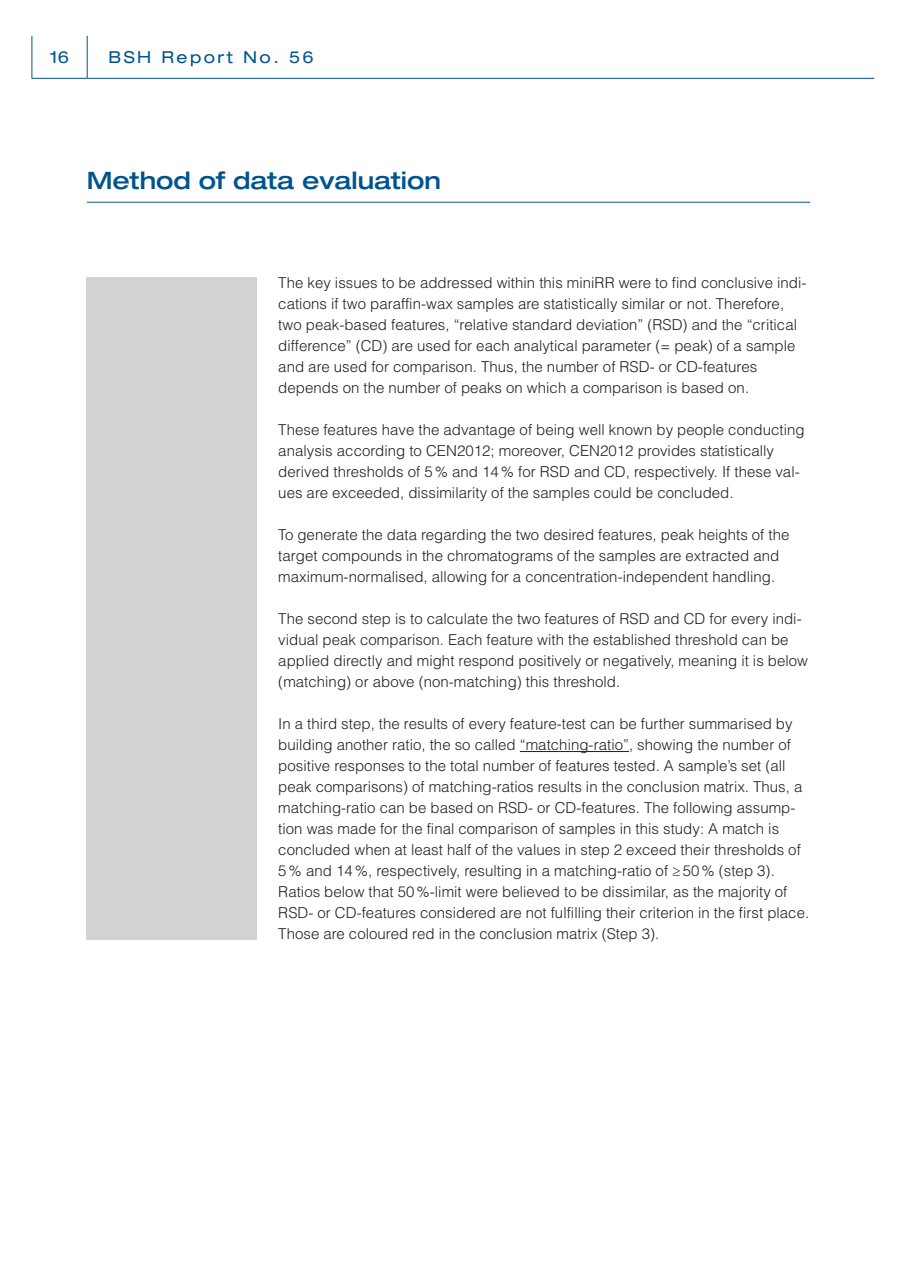
<style>
.page{position:relative;width:897px;height:1267px;background:#fff}
.page>*{position:absolute;margin:0;border:0;box-sizing:border-box;transform-origin:0 0}
.t1{font:500 expanded 24px "Helvetica Neue LT Pro";color:#00548e}
.t2{font:expanded 16.5px "Helvetica Neue LT Pro";letter-spacing:.15em;color:#00548e}
.t3{font:300 15px/21px "Helvetica LT Std";letter-spacing:.005em;color:#231f20}
</style>
<div class="page">
<hr style="left:31px;top:36px;width:1px;height:42px;background:#00548e">
<hr style="left:87px;top:36px;width:1px;height:42px;background:#00548e">
<hr style="left:31px;top:78px;width:56px;height:1px;background:#00548e">
<hr style="left:87px;top:78px;width:787px;height:1px;background:#00548e">
<div style="left:87px;top:277px;width:170px;height:662px;background:#d1d2d4"></div>
<hr style="left:87px;top:202px;width:723px;height:1px;background:#00548e">
<hr style="left:520px;top:751px;width:109px;height:1px;background:#231f20">
<p class="t2" style="left:50px;top:46px;width:20px">16</p>
<p class="t2" style="left:108px;top:46px;width:207px">BSH Report No. 56</p>
<h1 class="t1" style="left:87px;top:165px;width:355px">Method of data evaluation</h1>
<p class="t3" style="left:278px;top:272px;width:529px">The key issues to be addressed within this miniRR were to find conclusive indi&shy;cations if two paraffin-wax samples are statistically similar or not. Therefore, two peak-based features, “relative standard deviation” (RSD) and the “critical difference” (CD) are used for each analytical parameter (= peak) of a sample and are used for comparison. Thus, the number of RSD- or CD-features depends on the number of peaks on which a comparison is based on.</p>
<p class="t3" style="left:278px;top:419px;width:527px">These features have the advantage of being well known by people conducting analysis according to CEN2012; moreover, CEN2012 provides statistically derived thresholds of 5% and 14% for RSD and CD, respectively. If these val&shy;ues are exceeded, dissimilarity of the samples could be concluded.</p>
<p class="t3" style="left:278px;top:524px;width:512px">To generate the data regarding the two desired features, peak heights of the target compounds in the chromatograms of the samples are extracted and maximum-normalised, allowing for a concentration-independent handling.</p>
<p class="t3" style="left:278px;top:608px;width:531px">The second step is to calculate the two features of RSD and CD for every indi&shy;vidual peak comparison. Each feature with the established threshold can be applied directly and might respond positively or negatively, meaning it is below (matching) or above (non-matching) this threshold.</p>
<p class="t3" style="left:278px;top:713px;width:532px">In a third step, the results of every feature-test can be further summarised by building another ratio, the so called “matching-ratio”, showing the number of positive responses to the total number of features tested. A sample’s set (all peak comparisons) of matching-ratios results in the conclusion matrix. Thus, a matching-ratio can be based on RSD- or CD-features. The following assump&shy;tion was made for the final comparison of samples in this study: A match is concluded when at least half of the values in step 2 exceed their thresholds of 5% and 14%, respectively, resulting in a matching-ratio of ≥50% (step 3).<br>Ratios below that 50%-limit were believed to be dissimilar, as the majority of RSD- or CD-features considered are not fulfilling their criterion in the first place.<br>Those are coloured red in the conclusion matrix (Step 3).</p>
</div>
